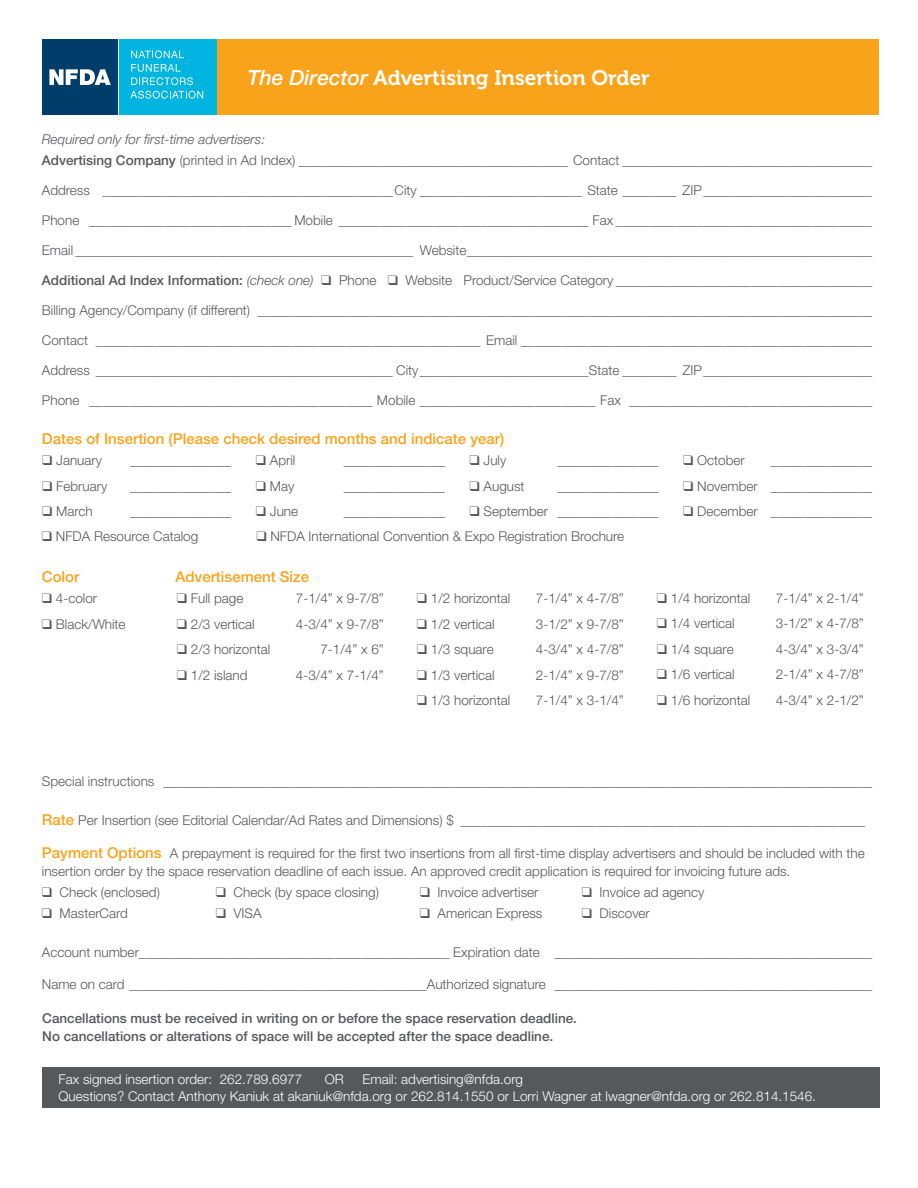
<style>
.page{position:relative;width:918px;height:1188px;background:#fff}
.page>*{position:absolute;margin:0;border:0;box-sizing:border-box;transform-origin:0 0}
.t1{font:21px "Museo 700";color:#fff}
.t2{font:500 15px "Helvetica Neue LT Std";color:#f9a31b}
.t3{font:300 13.5px/21px "Helvetica Neue LT Std";color:#57585a}
.t4{font:300 13.5px/16.5px "Helvetica Neue LT Std";color:#fff}
.t5{font:500 13.5px/18px "Helvetica Neue LT Std";color:#57585a}
.s1{font-family:"Helvetica Neue LT Std";font-weight:500;font-style:italic}
.s2{font-style:italic}
.s3{font-weight:500}
.s4{font-weight:500;font-size:15px;color:#f9a31b}
</style>
<div class="page">
<div style="left:209px;top:40px;width:670px;height:75px;background:#f9a31b"></div>
<div style="left:42px;top:40px;width:75px;height:75px;background:#003d6a"></div>
<svg style="left:49px;top:69px;width:62px;height:16px"></svg>
<div style="left:120px;top:40px;width:97px;height:75px;background:#00b4e0"></div>
<svg style="left:131px;top:50px;width:53px;height:8px"></svg>
<svg style="left:131px;top:64px;width:62px;height:21px"></svg>
<svg style="left:130px;top:91px;width:73px;height:8px"></svg>
<div style="left:42px;top:1068px;width:837px;height:40px;background:#57585a"></div>
<p class="t1" style="left:247px;top:66px;width:404px"><span class="s1">The Director</span> Advertising Insertion Order</p>
<p class="t3" style="left:42px;top:128px;width:832px"><span class="s2">Required only for first-time advertisers:<br></span><span class="s3">Advertising Company</span> (printed in Ad Index) ________________________________________ Contact _____________________________________</p>
<p class="t3" style="left:42px;top:179px;width:832px">Address ___________________________________________City ________________________ State ________ ZIP _________________________</p>
<p class="t3" style="left:42px;top:209px;width:832px">Phone ______________________________ Mobile _____________________________________ Fax ______________________________________</p>
<p class="t3" style="left:42px;top:239px;width:832px">Email __________________________________________________ Website ____________________________________________________________</p>
<p class="t3" style="left:42px;top:269px;width:832px"><span class="s3">Additional Ad Index Information:</span> <span class="s2">(check one)</span> ❑ Phone ❑ Website Product/Service Category ______________________________________</p>
<p class="t3" style="left:42px;top:299px;width:832px">Billing Agency/Company (if different) ___________________________________________________________________________________________</p>
<p class="t3" style="left:42px;top:329px;width:832px">Contact _________________________________________________________ Email ____________________________________________________</p>
<p class="t3" style="left:42px;top:359px;width:832px">Address ____________________________________________ City _________________________State ________ ZIP _________________________</p>
<p class="t3" style="left:42px;top:389px;width:832px">Phone __________________________________________ Mobile __________________________ Fax ____________________________________</p>
<p class="t2" style="left:42px;top:430px;width:464px">Dates of Insertion (Please check desired months and indicate year)</p>
<p class="t3" style="left:42px;top:449px;width:61px">❑ January</p>
<p class="t3" style="left:130px;top:449px;width:103px">_______________</p>
<p class="t3" style="left:42px;top:475px;width:67px">❑ February</p>
<p class="t3" style="left:130px;top:475px;width:103px">_______________</p>
<p class="t3" style="left:42px;top:500px;width:52px">❑ March</p>
<p class="t3" style="left:130px;top:500px;width:103px">_______________</p>
<p class="t3" style="left:256px;top:449px;width:41px">❑ April</p>
<p class="t3" style="left:344px;top:449px;width:103px">_______________</p>
<p class="t3" style="left:256px;top:475px;width:40px">❑ May</p>
<p class="t3" style="left:344px;top:475px;width:103px">_______________</p>
<p class="t3" style="left:256px;top:500px;width:44px">❑ June</p>
<p class="t3" style="left:344px;top:500px;width:103px">_______________</p>
<p class="t3" style="left:470px;top:449px;width:38px">❑ July</p>
<p class="t3" style="left:557px;top:449px;width:103px">_______________</p>
<p class="t3" style="left:470px;top:475px;width:56px">❑ August</p>
<p class="t3" style="left:557px;top:475px;width:103px">_______________</p>
<p class="t3" style="left:470px;top:500px;width:191px">❑ September _______________</p>
<p class="t3" style="left:42px;top:525px;width:158px">❑ NFDA Resource Catalog</p>
<p class="t3" style="left:256px;top:525px;width:369px">❑ NFDA International Convention &amp; Expo Registration Brochure</p>
<p class="t3" style="left:683px;top:449px;width:63px">❑ October</p>
<p class="t3" style="left:771px;top:449px;width:103px">_______________</p>
<p class="t3" style="left:683px;top:475px;width:190px">❑ November _______________</p>
<p class="t3" style="left:683px;top:500px;width:190px">❑ December _______________</p>
<p class="t2" style="left:42px;top:568px;width:39px">Color</p>
<p class="t2" style="left:175px;top:568px;width:135px">Advertisement Size</p>
<p class="t3" style="left:177px;top:588px;width:68px">❑ Full page</p>
<p class="t3" style="left:296px;top:588px;width:90px">7-1/4” x 9-7/8”</p>
<p class="t3" style="left:177px;top:613px;width:79px">❑ 2/3 vertical</p>
<p class="t3" style="left:296px;top:613px;width:90px">4-3/4” x 9-7/8”</p>
<p class="t3" style="left:177px;top:639px;width:95px">❑ 2/3 horizontal</p>
<p class="t3" style="left:320px;top:639px;width:65px">7-1/4” x 6”</p>
<p class="t3" style="left:177px;top:664px;width:72px">❑ 1/2 island</p>
<p class="t3" style="left:296px;top:664px;width:90px">4-3/4” x 7-1/4”</p>
<p class="t3" style="left:42px;top:588px;width:57px">❑ 4-color</p>
<p class="t3" style="left:42px;top:613px;width:85px">❑ Black/White</p>
<p class="t3" style="left:417px;top:588px;width:95px">❑ 1/2 horizontal</p>
<p class="t3" style="left:536px;top:588px;width:90px">7-1/4” x 4-7/8”</p>
<p class="t3" style="left:417px;top:613px;width:79px">❑ 1/2 vertical</p>
<p class="t3" style="left:536px;top:613px;width:90px">3-1/2” x 9-7/8”</p>
<p class="t3" style="left:417px;top:639px;width:78px">❑ 1/3 square</p>
<p class="t3" style="left:536px;top:639px;width:90px">4-3/4” x 4-7/8”</p>
<p class="t3" style="left:417px;top:664px;width:79px">❑ 1/3 vertical</p>
<p class="t3" style="left:536px;top:664px;width:90px">2-1/4” x 9-7/8”</p>
<p class="t3" style="left:417px;top:690px;width:95px">❑ 1/3 horizontal</p>
<p class="t3" style="left:536px;top:690px;width:90px">7-1/4” x 3-1/4”</p>
<p class="t3" style="left:657px;top:587px;width:95px">❑ 1/4 horizontal</p>
<p class="t3" style="left:776px;top:587px;width:90px">7-1/4” x 2-1/4”</p>
<p class="t3" style="left:657px;top:613px;width:79px">❑ 1/4 vertical</p>
<p class="t3" style="left:776px;top:613px;width:90px">3-1/2” x 4-7/8”</p>
<p class="t3" style="left:657px;top:638px;width:78px">❑ 1/4 square</p>
<p class="t3" style="left:776px;top:638px;width:90px">4-3/4” x 3-3/4”</p>
<p class="t3" style="left:657px;top:664px;width:79px">❑ 1/6 vertical</p>
<p class="t3" style="left:776px;top:664px;width:90px">2-1/4” x 4-7/8”</p>
<p class="t3" style="left:657px;top:689px;width:95px">❑ 1/6 horizontal</p>
<p class="t3" style="left:776px;top:689px;width:90px">4-3/4” x 2-1/2”</p>
<p class="t3" style="left:42px;top:771px;width:832px">Special instructions _________________________________________________________________________________________________________</p>
<p class="t3" style="left:42px;top:810px;width:825px"><span class="s4">Rate</span> Per Insertion (see Editorial Calendar/Ad Rates and Dimensions) $ ____________________________________________________________</p>
<p class="t3" style="left:42px;top:844px;width:824px;line-height:18px"><span class="s4">Payment Options</span> A prepayment is required for the first two insertions from all first-time display advertisers and should be included with the insertion order by the space reservation deadline of each issue. An approved credit application is required for invoicing future ads.</p>
<p class="t3" style="left:42px;top:882px;width:120px">❑ Check (enclosed)</p>
<p class="t3" style="left:216px;top:882px;width:165px">❑ Check (by space closing)</p>
<p class="t3" style="left:420px;top:882px;width:120px">❑ Invoice advertiser</p>
<p class="t3" style="left:582px;top:882px;width:124px">❑ Invoice ad agency</p>
<p class="t3" style="left:42px;top:903px;width:88px">❑ MasterCard</p>
<p class="t3" style="left:216px;top:903px;width:47px">❑ VISA</p>
<p class="t3" style="left:420px;top:903px;width:124px">❑ American Express</p>
<p class="t3" style="left:582px;top:903px;width:70px">❑ Discover</p>
<p class="t3" style="left:42px;top:942px;width:832px">Account number______________________________________________ Expiration date _______________________________________________</p>
<p class="t3" style="left:42px;top:973px;width:832px">Name on card ____________________________________________Authorized signature _______________________________________________</p>
<p class="t5" style="left:42px;top:1009px;width:536px">Cancellations must be received in writing on or before the space reservation deadline.<br>No cancellations or alterations of space will be accepted after the space deadline.</p>
<p class="t4" style="left:59px;top:1071px;width:759px;text-indent:304px">Email: advertising@nfda.org<br>Questions? Contact Anthony Kaniuk at akaniuk@nfda.org or 262.814.1550 or Lorri Wagner at lwagner@nfda.org or 262.814.1546.</p>
<p class="t4" style="left:59px;top:1071px;width:245px">Fax signed insertion order: 262.789.6977</p>
<p class="t4" style="left:325px;top:1071px;width:21px">OR</p>
</div>
